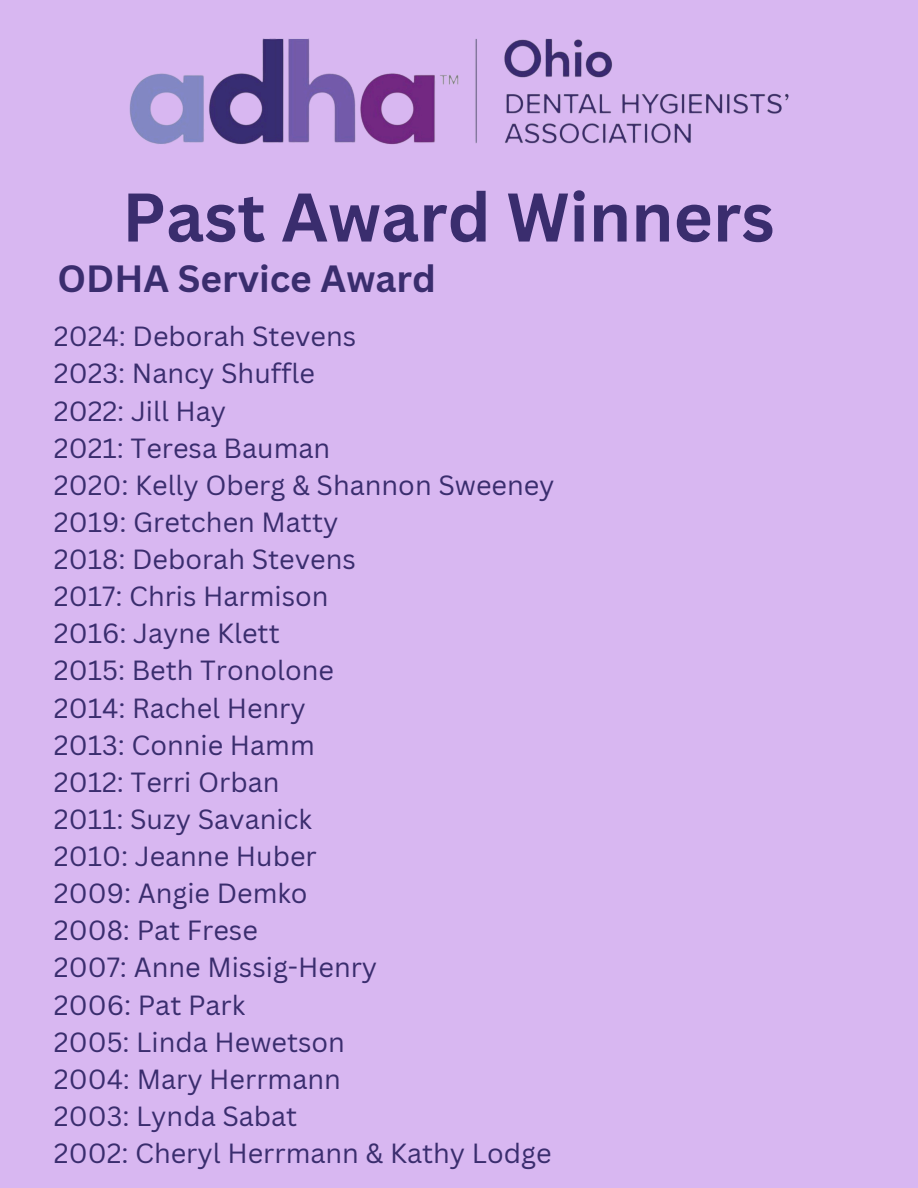
<style>
.page{position:relative;width:918px;height:1188px;background:#d8b7f1}
.page>*{position:absolute;margin:0;border:0;box-sizing:border-box;transform-origin:0 0}
.t1{font:700 67.2px "Canva Sans";color:#3a2d6e}
.t2{font:700 36.9px "Canva Sans";color:#3a2d6e}
.t3{font:27px "Canva Sans";color:#3a2d6e}
</style>
<div class="page">
<img style="left:129px;top:38px;width:659px;height:107px">
<p class="t1" style="left:122px;top:170px;width:654px">Past Award Winners</p>
<h1 class="t2" style="left:57px;top:252px;width:380px">ODHA Service Award</h1>
<h2 class="t3" style="left:54px;top:317px;width:304px">2024: Deborah Stevens</h2>
<p class="t3" style="left:54px;top:355px;width:262px">2023: Nancy Shuffle</p>
<p class="t3" style="left:54px;top:392px;width:174px">2022: Jill Hay</p>
<p class="t3" style="left:54px;top:429px;width:278px">2021: Teresa Bauman</p>
<p class="t3" style="left:54px;top:466px;width:502px">2020: Kelly Oberg &amp; Shannon Sweeney</p>
<p class="t3" style="left:54px;top:503px;width:286px">2019: Gretchen Matty</p>
<p class="t3" style="left:54px;top:540px;width:303px">2018: Deborah Stevens</p>
<p class="t3" style="left:54px;top:577px;width:276px">2017: Chris Harmison</p>
<p class="t3" style="left:54px;top:614px;width:227px">2016: Jayne Klett</p>
<p class="t3" style="left:54px;top:652px;width:282px">2015: Beth Tronolone</p>
<p class="t3" style="left:54px;top:689px;width:253px">2014: Rachel Henry</p>
<p class="t3" style="left:54px;top:726px;width:262px">2013: Connie Hamm</p>
<p class="t3" style="left:54px;top:763px;width:227px">2012: Terri Orban</p>
<p class="t3" style="left:54px;top:800px;width:260px">2011: Suzy Savanick</p>
<p class="t3" style="left:54px;top:837px;width:264px">2010: Jeanne Huber</p>
<p class="t3" style="left:54px;top:874px;width:255px">2009: Angie Demko</p>
<p class="t3" style="left:54px;top:911px;width:205px">2008: Pat Frese</p>
<p class="t3" style="left:54px;top:949px;width:325px">2007: Anne Missig-Henry</p>
<p class="t3" style="left:54px;top:986px;width:193px">2006: Pat Park</p>
<p class="t3" style="left:54px;top:1023px;width:293px">2005: Linda Hewetson</p>
<p class="t3" style="left:54px;top:1060px;width:288px">2004: Mary Herrmann</p>
<p class="t3" style="left:54px;top:1097px;width:245px">2003: Lynda Sabat</p>
<p class="t3" style="left:54px;top:1134px;width:499px">2002: Cheryl Herrmann &amp; Kathy Lodge</p>
</div>
